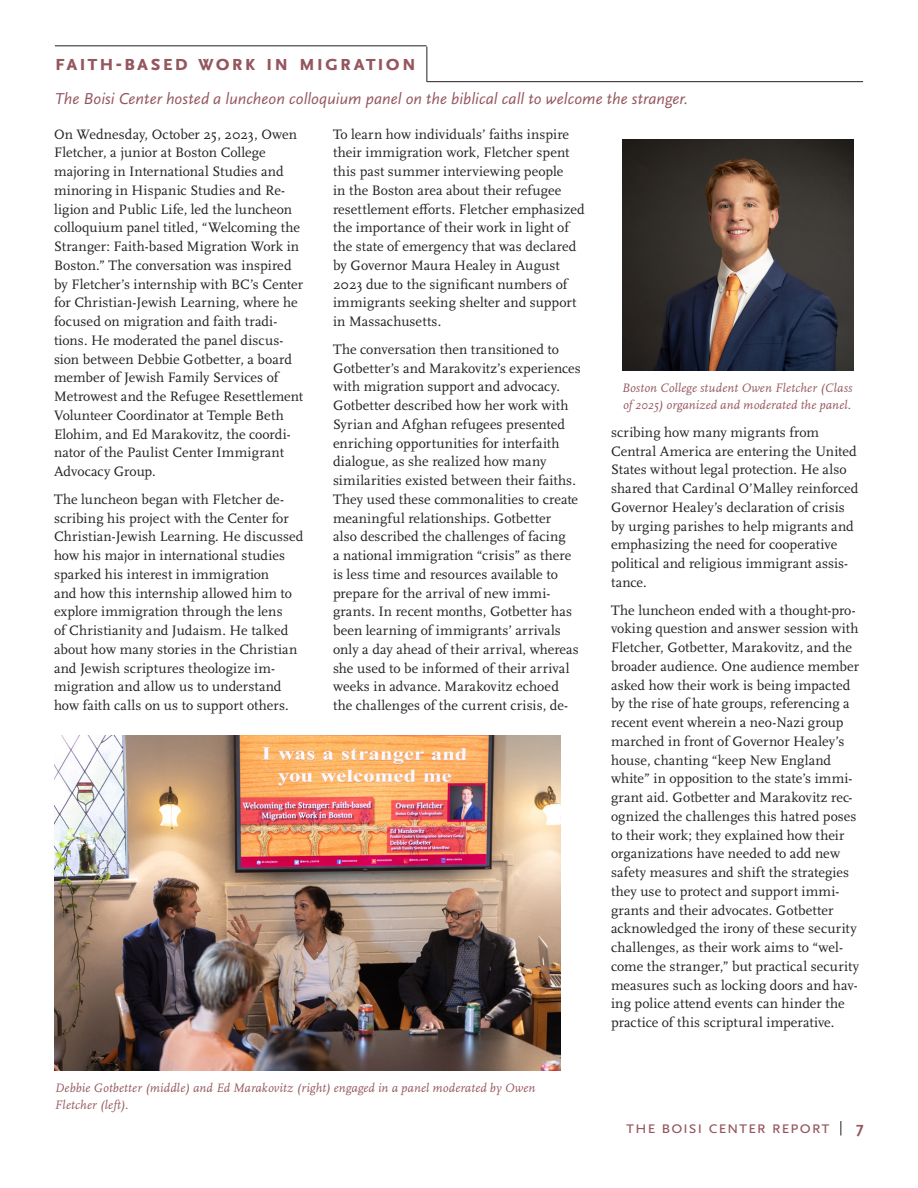
<style>
.page{position:relative;width:918px;height:1188px;background:#fff}
.page>*{position:absolute;margin:0;border:0;box-sizing:border-box;transform-origin:0 0}
.t1{font:700 22.5px "Scala Sans OT";letter-spacing:.06em;color:#95575e}
.t2{font:18px "Scala Sans OT";letter-spacing:.015em;color:#95575e}
.t3{font:italic 16.5px "Scala Sans OT";color:#95575e}
.t4{font:700 16.5px "Scala Sans OT";color:#95575e}
.t5{font:14.25px/18.8px "Scala OT";letter-spacing:.01em;color:#231f20}
.t6{font:italic 12.75px/17.2px "Scala OT";letter-spacing:.015em;color:#95575e}
</style>
<div class="page">
<svg style="left:841px;top:1121px;width:1px;height:15px"></svg>
<hr style="left:427px;top:81px;width:436px;height:1px;background:#231f20">
<hr style="left:55px;top:46px;width:372px;height:1px;background:#231f20">
<hr style="left:427px;top:47px;width:1px;height:35px;background:#231f20">
<img style="left:55px;top:735px;width:506px;height:336px">
<img style="left:622px;top:140px;width:232px;height:231px">
<p class="t1" style="left:55px;top:50px;width:363px">faith-based work in migration</p>
<p class="t3" style="left:55px;top:89px;width:635px">The Boisi Center hosted a luncheon colloquium panel on the biblical call to welcome the stranger.</p>
<p class="t5" style="left:54px;top:125px;width:251px">On Wednesday, October 25, 2023, Owen Fletcher, a junior at Boston College majoring in International Studies and minoring in Hispanic Studies and Re&shy;ligion and Public Life, led the luncheon colloquium panel titled, “Welcoming the Stranger: Faith-based Migration Work in Boston.” The conversation was inspired by Fletcher’s internship with BC’s Center for Christian-Jewish Learning, where he focused on migration and faith tradi&shy;tions. He moderated the panel discus&shy;sion between Debbie Gotbetter, a board member of Jewish Family Services of Metrowest and the Refugee Resettlement Volunteer Coordinator at Temple Beth Elohim, and Ed Marakovitz, the coordi&shy;nator of the Paulist Center Immigrant Advocacy Group.</p>
<p class="t5" style="left:54px;top:490px;width:251px">The luncheon began with Fletcher de&shy;scribing his project with the Center for Christian-Jewish Learning. He discussed how his major in international studies sparked his interest in immigration<br>and how this internship allowed him to explore immigration through the lens<br>of Christianity and Judaism. He talked about how many stories in the Christian and Jewish scriptures theologize im&shy;migration and allow us to understand how faith calls on us to support others.</p>
<p class="t5" style="left:333px;top:125px;width:253px">To learn how individuals’ faiths inspire their immigration work, Fletcher spent this past summer interviewing people<br>in the Boston area about their refugee resettlement efforts. Fletcher emphasized the importance of their work in light of the state of emergency that was declared by Governor Maura Healey in August 2023 due to the significant numbers of immigrants seeking shelter and support in Massachusetts.</p>
<p class="t5" style="left:333px;top:340px;width:249px">The conversation then transitioned to Gotbetter’s and Marakovitz’s experiences with migration support and advocacy.<br>Gotbetter described how her work with Syrian and Afghan refugees presented enriching opportunities for interfaith dialogue, as she realized how many similarities existed between their faiths.<br>They used these commonalities to create meaningful relationships. Gotbetter<br>also described the challenges of facing<br>a national immigration “crisis” as there is less time and resources available to prepare for the arrival of new immi&shy;grants. In recent months, Gotbetter has been learning of immigrants’ arrivals only a day ahead of their arrival, whereas she used to be informed of their arrival weeks in advance. Marakovitz echoed the challenges of the current crisis, de-</p>
<p class="t6" style="left:622px;top:380px;width:232px">Boston College student Owen Fletcher (Class of 2025) organized and moderated the panel.</p>
<p class="t5" style="left:611px;top:423px;width:249px">scribing how many migrants from Central America are entering the United States without legal protection. He also shared that Cardinal O’Malley reinforced Governor Healey’s declaration of crisis by urging parishes to help migrants and emphasizing the need for cooperative political and religious immigrant assis&shy;tance.</p>
<p class="t5" style="left:611px;top:601px;width:250px">The luncheon ended with a thought-pro&shy;voking question and answer session with Fletcher, Gotbetter, Marakovitz, and the broader audience. One audience member asked how their work is being impacted by the rise of hate groups, referencing a recent event wherein a neo-Nazi group marched in front of Governor Healey’s house, chanting “keep New England white” in opposition to the state’s immi&shy;grant aid. Gotbetter and Marakovitz rec&shy;ognized the challenges this hatred poses to their work; they explained how their organizations have needed to add new safety measures and shift the strategies they use to protect and support immi&shy;grants and their advocates. Gotbetter acknowledged the irony of these security challenges, as their work aims to “wel&shy;come the stranger,” but practical security measures such as locking doors and hav&shy;ing police attend events can hinder the practice of this scriptural imperative.</p>
<p class="t6" style="left:55px;top:1079px;width:482px">Debbie Gotbetter (middle) and Ed Marakovitz (right) engaged in a panel moderated by Owen<br>Fletcher (left).</p>
<p class="t2" style="left:626px;top:1118px;width:205px">the boisi center report</p>
<p class="t4" style="left:856px;top:1119px;width:9px">7</p>
</div>
